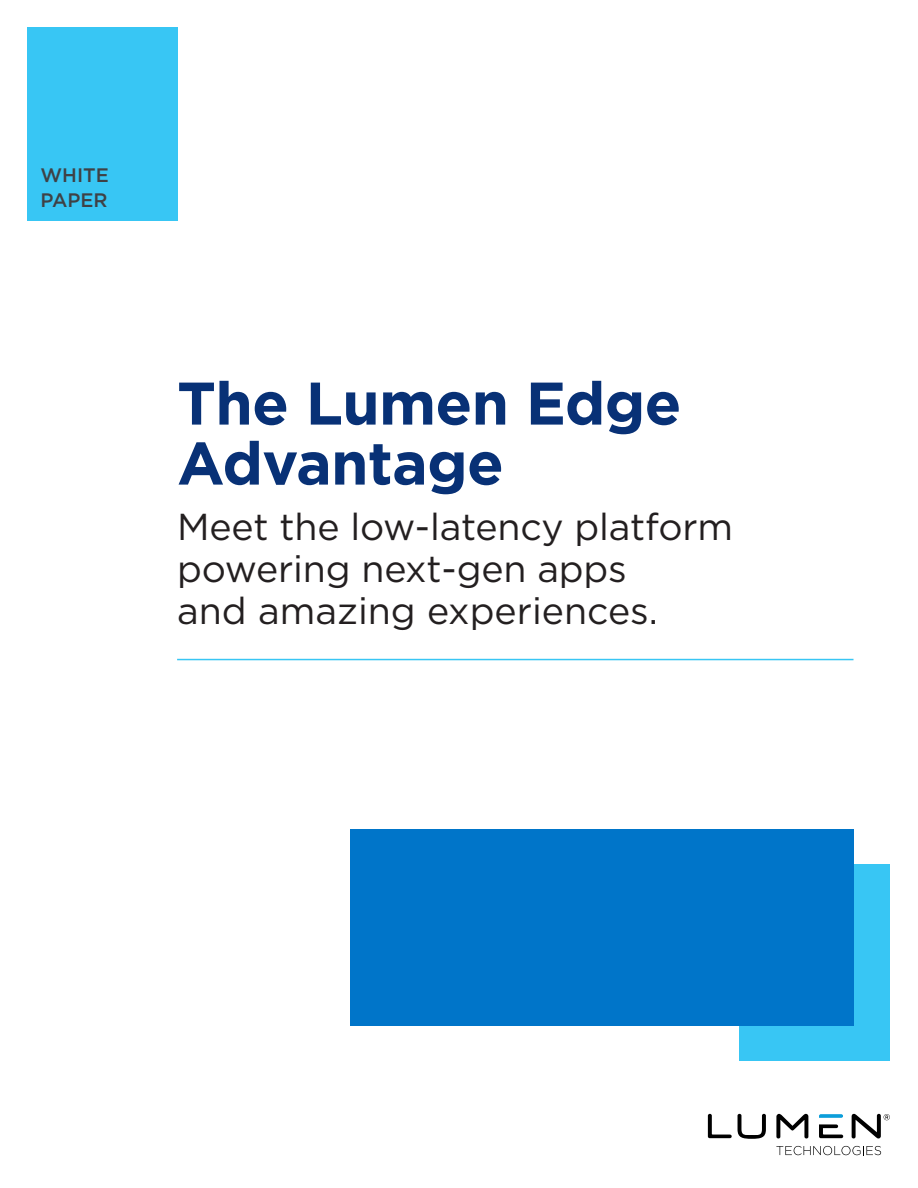
<style>
.page{position:relative;width:918px;height:1188px;background:#fff}
.page>*{position:absolute;margin:0;border:0;box-sizing:border-box;transform-origin:0 0}
.t1{font:700 60px/60px "Gotham";letter-spacing:-.01em;color:#083176}
.t2{font:37.5px/42px "Gotham";letter-spacing:-.005em;color:#231f20}
.t3{font:500 19.5px/25.5px "Gotham";color:#3f4145}
</style>
<div class="page">
<div style="left:740px;top:864px;width:150px;height:196px;background:#38c6f4"></div>
<div style="left:350px;top:829px;width:504px;height:196px;background:#0075c9"></div>
<div style="left:27px;top:27px;width:150px;height:194px;background:#38c6f4"></div>
<svg style="left:708px;top:1114px;width:24px;height:24px"></svg>
<svg style="left:738px;top:1114px;width:28px;height:25px"></svg>
<svg style="left:776px;top:1114px;width:32px;height:24px"></svg>
<svg style="left:819px;top:1114px;width:24px;height:4px"></svg>
<svg style="left:819px;top:1124px;width:24px;height:14px"></svg>
<svg style="left:852px;top:1114px;width:38px;height:24px"></svg>
<svg style="left:776px;top:1146px;width:105px;height:9px"></svg>
<hr style="left:177px;top:659px;width:677px;height:1px;background:#38c6f4">
<p class="t3" style="left:40px;top:161px;width:70px">WHITE<br>PAPER</p>
<p class="t1" style="left:177px;top:372px;width:506px">The Lumen Edge<br>Advantage</p>
<p class="t2" style="left:177px;top:505px;width:557px">Meet the low-latency platform powering next-gen apps<br>and amazing experiences.</p>
</div>
